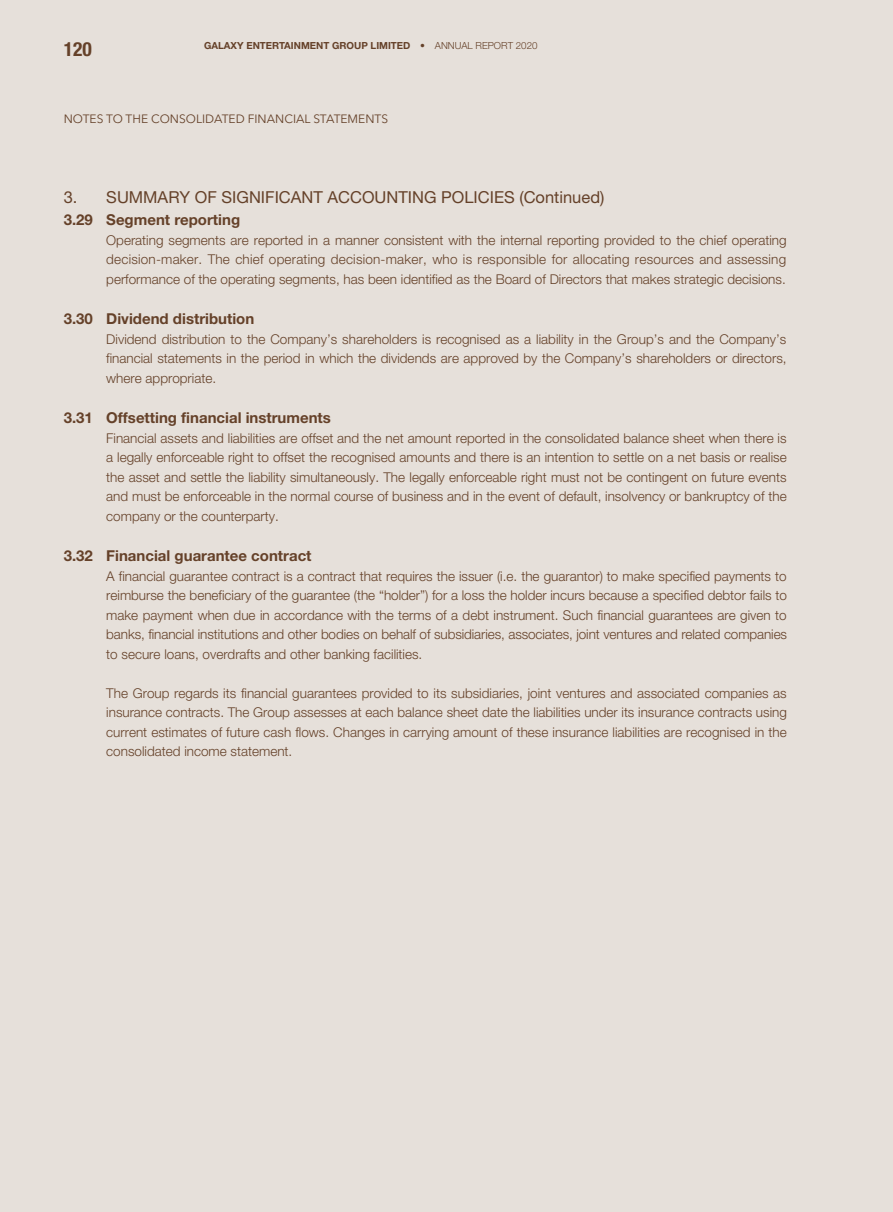
<style>
.page{position:relative;width:893px;height:1212px;background:#e6e0da}
.page>*{position:absolute;margin:0;border:0;box-sizing:border-box;transform-origin:0 0}
.t1{font:700 condensed 19.5px "Helvetica Neue LT Std";color:#654129}
.t2{font:16.5px "Helvetica Neue LT Std";color:#654129}
.t3{font:700 15px "Helvetica Neue LT Std";color:#654129}
.t4{font:300 13.5px/19.5px "Helvetica Neue LT Std";color:#654129;text-align:justify}
.t5{font:12px "Avenir Next";color:#654129}
.t6{font:700 9.75px "Helvetica Neue LT Std";color:#654129}
.s1{font-weight:300}
</style>
<div class="page">
<h1 class="t1" style="left:64px;top:38px;width:30px">120</h1>
<p class="t6" style="left:204px;top:42px;width:335px">GALAXY ENTERTAINMENT GROUP LIMITED <span class="s1">• ANNUAL REPORT 2020</span></p>
<p class="t5" style="left:64px;top:111px;width:326px">NOTES TO THE CONSOLIDATED FINANCIAL STATEMENTS</p>
<p class="t2" style="left:64px;top:191px;width:542px">3. SUMMARY OF SIGNIFICANT ACCOUNTING POLICIES (Continued)</p>
<p class="t3" style="left:64px;top:214px;width:178px">3.29 Segment reporting</p>
<p class="t4" style="left:106px;top:232px;width:682px">Operating segments are reported in a manner consistent with the internal reporting provided to the chief operating decision-maker. The chief operating decision-maker, who is responsible for allocating resources and assessing performance of the operating segments, has been identified as the Board of Directors that makes strategic decisions.</p>
<p class="t3" style="left:64px;top:313px;width:192px">3.30 Dividend distribution</p>
<p class="t4" style="left:106px;top:331px;width:682px">Dividend distribution to the Company’s shareholders is recognised as a liability in the Group’s and the Company’s financial statements in the period in which the dividends are approved by the Company’s shareholders or directors, where appropriate.</p>
<p class="t3" style="left:64px;top:412px;width:269px">3.31 Offsetting financial instruments</p>
<p class="t4" style="left:106px;top:430px;width:682px">Financial assets and liabilities are offset and the net amount reported in the consolidated balance sheet when there is a legally enforceable right to offset the recognised amounts and there is an intention to settle on a net basis or realise the asset and settle the liability simultaneously. The legally enforceable right must not be contingent on future events and must be enforceable in the normal course of business and in the event of default, insolvency or bankruptcy of the company or the counterparty.</p>
<p class="t3" style="left:64px;top:550px;width:249px">3.32 Financial guarantee contract</p>
<p class="t4" style="left:106px;top:568px;width:682px">A financial guarantee contract is a contract that requires the issuer (i.e. the guarantor) to make specified payments to reimburse the beneficiary of the guarantee (the “holder”) for a loss the holder incurs because a specified debtor fails to make payment when due in accordance with the terms of a debt instrument. Such financial guarantees are given to banks, financial institutions and other bodies on behalf of subsidiaries, associates, joint ventures and related companies to secure loans, overdrafts and other banking facilities.</p>
<p class="t4" style="left:106px;top:685px;width:682px">The Group regards its financial guarantees provided to its subsidiaries, joint ventures and associated companies as insurance contracts. The Group assesses at each balance sheet date the liabilities under its insurance contracts using current estimates of future cash flows. Changes in carrying amount of these insurance liabilities are recognised in the consolidated income statement.</p>
</div>
